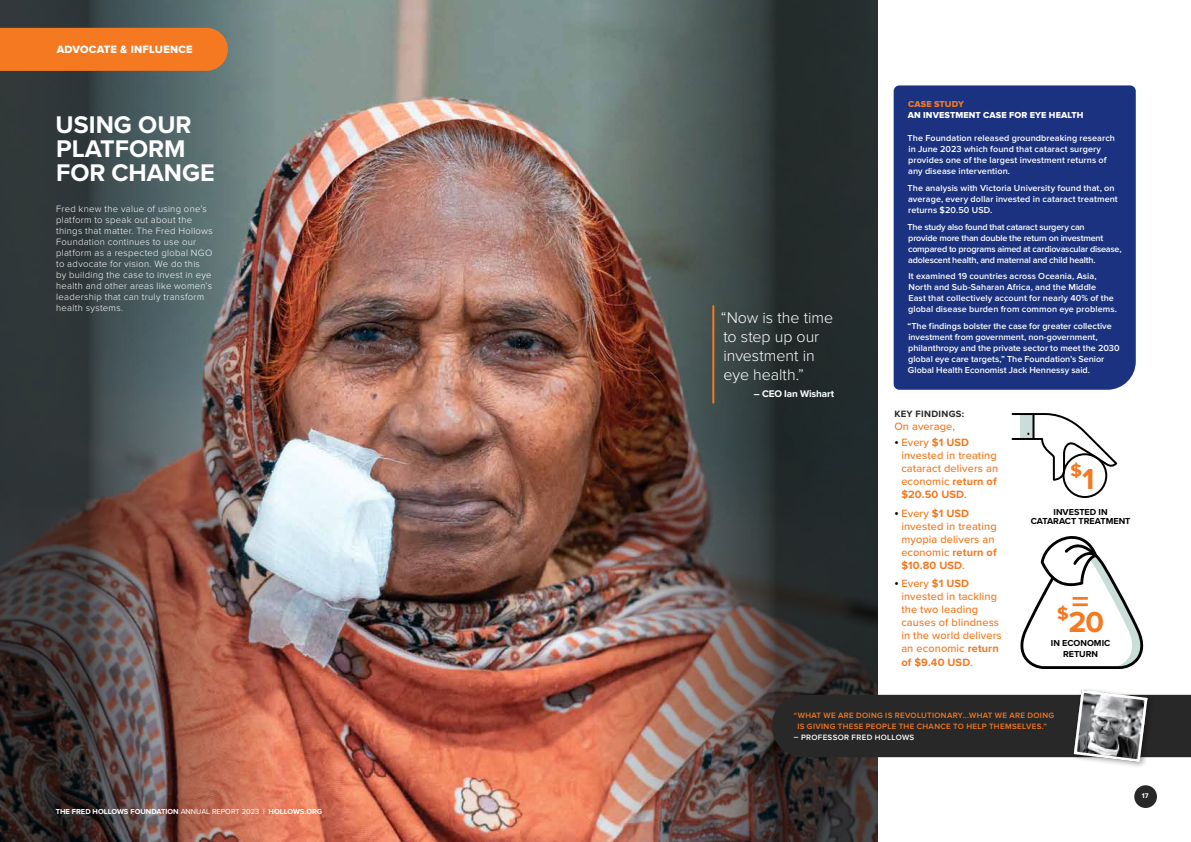
<style>
.page{position:relative;width:1191px;height:842px;background:#fff}
.page>*{position:absolute;margin:0;border:0;box-sizing:border-box;transform-origin:0 0}
.t1{font:700 34.2px "Proxima Nova";color:#f47920}
.t2{font:700 30px "Proxima Nova";color:#f47920}
.t3{font:700 25px/24px "Proxima Nova";color:#fff}
.t4{font:300 16px/19px "Proxima Nova";letter-spacing:-.005em;color:#fff}
.t5{font:500 11px/13px "Proxima Nova";letter-spacing:.01em;color:#f47920}
.t6{font:11px "Proxima Nova Extrabld";letter-spacing:.02em;color:#fff}
.t7{font:700 10px "Proxima Nova";letter-spacing:-.01em;color:#fff}
.t8{font:300 9.5px/11px "Proxima Nova";letter-spacing:.03em;color:#fff}
.t9{font:700 9.5px "Proxima Nova";letter-spacing:.035em;color:#292829}
.t10{font:600 9px/11px "Proxima Nova";letter-spacing:.005em;color:#fff}
.t11{font:600 9px/11px "Proxima Nova";letter-spacing:-.02em;color:#fff}
.t12{font:700 9px/9px "Proxima Nova";color:#000;text-align:center}
.t13{font:9px "Proxima Nova Extrabld";letter-spacing:.015em;color:#fff}
.t14{font:9px "Proxima Nova Extrabld";letter-spacing:.01em;color:#f47920}
.t15{font:600 8px/11px "Proxima Nova";letter-spacing:.04em;color:#f47920;text-align:center}
.t16{font:600 8px "Proxima Nova";letter-spacing:.035em;color:#fff}
.t17{font:700 7.5px "Proxima Nova";color:#fff}
.t18{font:700 7px "Proxima Nova";color:#fff}
.s1{font-weight:400}
.s2{color:#000}
.s3{font-weight:700}
</style>
<div class="page">
<img style="left:340px;top:0;width:183px;height:842px">
<img style="left:0;top:0;width:340px;height:842px">
<img style="left:523px;top:0;width:354px;height:842px">
<div style="left:1134px;top:785px;width:23px;height:23px;background:#292829;border-radius:50%"></div>
<div style="left:0;top:28px;width:228px;height:43px;background:#f47920"></div>
<div style="left:893px;top:85px;width:242px;height:305px;background:#1b3281"></div>
<svg style="left:1020px;top:536px;width:124px;height:133px"></svg>
<svg style="left:1011px;top:413px;width:106px;height:85px"></svg>
<div style="left:772px;top:695px;width:419px;height:62px;background:#292829"></div>
<div style="left:1070px;top:686px;width:84px;height:83px;background:#000;opacity:.36"></div>
<img style="left:1073px;top:690px;width:74px;height:72px">
<div style="left:1074px;top:690px;width:73px;height:72px;border:3px solid #fff;border-radius:8px"></div>
<hr style="left:712px;top:306px;width:2px;height:97px;background:#f47920">
<p class="t6" style="left:57px;top:44px;width:137px">ADVOCATE &amp; INFLUENCE</p>
<h3 class="t3" style="left:56px;top:112px;width:161px">USING OUR<br>PLATFORM<br>FOR CHANGE</h3>
<p class="t8" style="left:56px;top:203px;width:158px">Fred knew the value of using one’s platform to speak out about the things that matter. The Fred Hollows<br>Foundation continues to use our platform as a respected global NGO to advocate for vision. We do this<br>by building the case to invest in eye health and other areas like women’s leadership that can truly transform health systems.</p>
<p class="t17" style="left:56px;top:805px;width:268px">THE FRED HOLLOWS FOUNDATION <span class="s1">ANNUAL REPORT 2023 |</span> HOLLOWS.ORG</p>
<h3 class="t4" style="left:720px;top:309px;width:114px">“Now is the time to step up our investment in eye health.”</h3>
<p class="t7" style="left:754px;top:387px;width:82px">– CEO Ian Wishart</p>
<p class="t14" style="left:908px;top:100px;width:57px">CASE STUDY</p>
<p class="t13" style="left:908px;top:111px;width:177px">AN INVESTMENT CASE FOR EYE HEALTH</p>
<p class="t10" style="left:907px;top:133px;width:209px">The Foundation released groundbreaking research in June 2023 which found that cataract surgery provides one of the largest investment returns of any disease intervention.</p>
<p class="t10" style="left:907px;top:183px;width:212px">The analysis with Victoria University found that, on average, every dollar invested in cataract treatment returns $20.50 USD.</p>
<p class="t11" style="left:907px;top:221px;width:215px">The study also found that cataract surgery can<br>provide more than double the return on investment compared to programs aimed at cardiovascular disease, adolescent health, and maternal and child health.</p>
<p class="t10" style="left:908px;top:271px;width:210px">It examined 19 countries across Oceania, Asia, North and Sub-Saharan Africa, and the Middle<br>East that collectively account for nearly 40% of the global disease burden from common eye problems.</p>
<p class="t10" style="left:907px;top:321px;width:213px">“The findings bolster the case for greater collective investment from government, non-government, philanthropy and the private sector to meet the 2030 global eye care targets,” The Foundation’s Senior Global Health Economist Jack Hennessy said.</p>
<p class="t9" style="left:894px;top:407px;width:71px">KEY FINDINGS:</p>
<p class="t5" style="left:894px;top:420px;width:62px">On average,</p>
<p class="t5" style="left:901px;top:436px;width:98px;text-indent:-7px"><span class="s2">•</span> Every <span class="s3">$1 USD </span>invested in treating cataract delivers an economic <span class="s3">return of $20.50 USD</span>.</p>
<p class="t5" style="left:901px;top:506px;width:97px;text-indent:-7px"><span class="s2">•</span> Every <span class="s3">$1 USD </span>invested in treating myopia delivers an economic <span class="s3">return of $10.80 USD</span>.</p>
<p class="t5" style="left:901px;top:577px;width:102px;text-indent:-7px"><span class="s2">•</span> Every <span class="s3">$1 USD </span>invested in tackling the two leading causes of blindness in the world delivers an economic <span class="s3">return of $9.40 USD</span>.</p>
<h2 class="t2" style="left:1070px;top:456px;width:25px">$1</h2>
<p class="t12" style="left:1030px;top:507px;width:101px">INVESTED IN<br>CATARACT TREATMENT</p>
<h1 class="t1" style="left:1072px;top:576px;width:19px">=</h1>
<h2 class="t2" style="left:1057px;top:600px;width:48px">$20</h2>
<p class="t12" style="left:1050px;top:637px;width:61px;line-height:11px">IN ECONOMIC<br>RETURN</p>
<p class="t15" style="left:794px;top:710px;width:262px">“WHAT WE ARE DOING IS REVOLUTIONARY...WHAT WE ARE DOING<br>IS GIVING THESE PEOPLE THE CHANCE TO HELP THEMSELVES.”</p>
<p class="t16" style="left:794px;top:733px;width:122px">– PROFESSOR FRED HOLLOWS</p>
<p class="t18" style="left:1142px;top:791px;width:8px">17</p>
</div>
